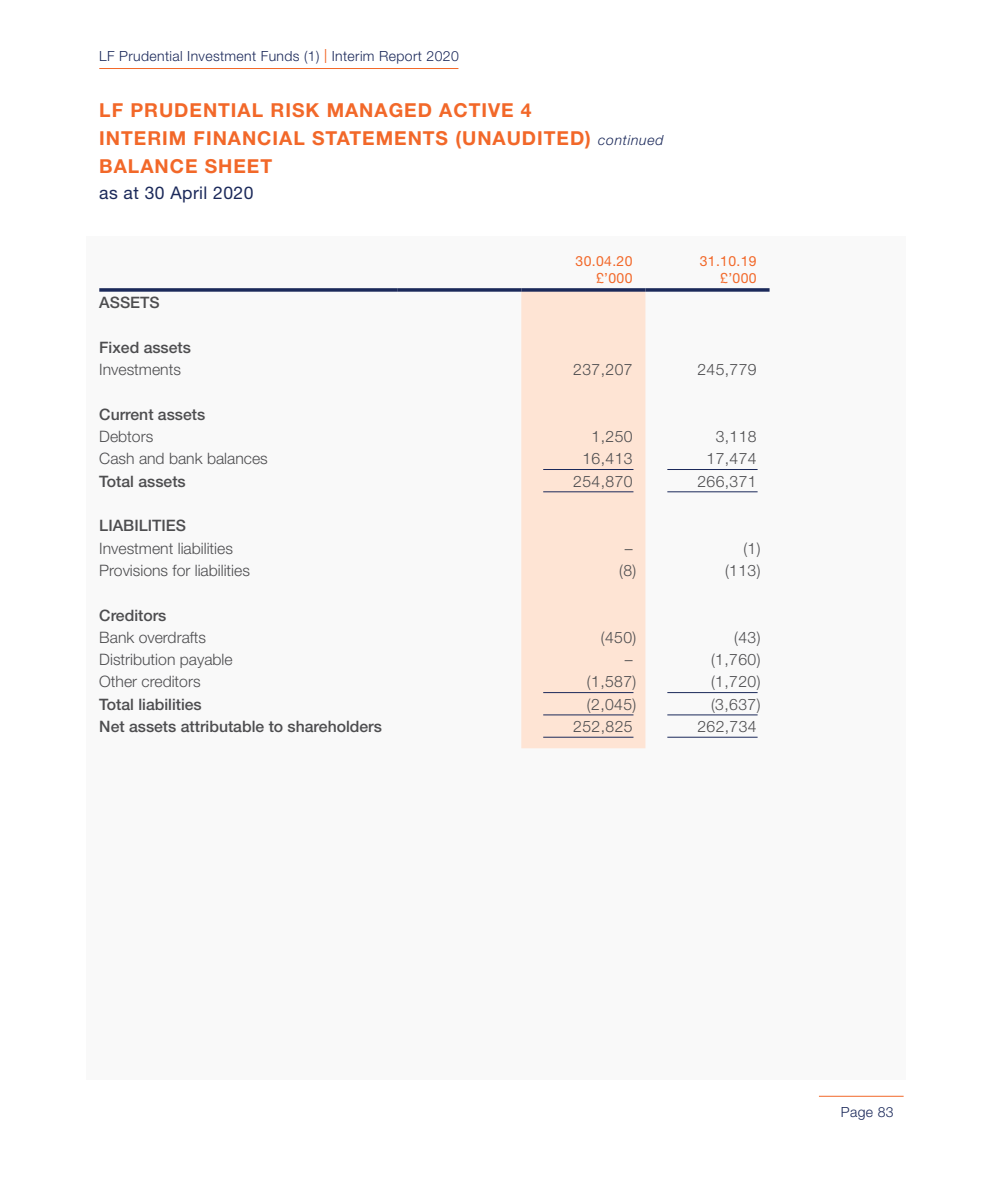
<style>
.page{position:relative;width:993px;height:1191px;background:#fff}
.page>*{position:absolute;margin:0;border:0;box-sizing:border-box;transform-origin:0 0}
.t1{font:700 19.25px/28px "Helvetica Neue";letter-spacing:.05em;color:#f26829}
.t2{font:17.5px "Helvetica Neue";letter-spacing:.025em;color:#1b295a}
.t3{font:300 15.75px "Helvetica Neue";color:#4d4d4f}
.t4{font:500 15.75px "Helvetica Neue";color:#4d4d4f}
.t5{font:300 14px "Helvetica Neue";letter-spacing:.025em;color:#1b295a}
.t6{font:14px/16.8px "Helvetica Neue";letter-spacing:.025em;color:#f26829;text-align:right}
.s1{font-weight:400;color:#f26829}
.s2{font-weight:300;font-style:italic;font-size:14px;color:#1b295a}
</style>
<div class="page">
<hr style="left:99px;top:68px;width:359px;height:1px;background:#f26829">
<hr style="left:818px;top:1095px;width:85px;height:1px;background:#f26829">
<div style="left:87px;top:236px;width:818px;height:843px;background:#f9f9f9"></div>
<div style="left:521px;top:292px;width:124px;height:456px;background:#fee4d4"></div>
<svg style="left:99px;top:288px;width:298px;height:4px"></svg>
<svg style="left:397px;top:288px;width:124px;height:4px"></svg>
<svg style="left:521px;top:288px;width:124px;height:4px"></svg>
<svg style="left:645px;top:288px;width:124px;height:4px"></svg>
<hr style="left:543px;top:469px;width:90px;height:1px;background:#1b295a">
<hr style="left:667px;top:469px;width:90px;height:1px;background:#1b295a">
<hr style="left:543px;top:491px;width:90px;height:1px;background:#1b295a">
<hr style="left:667px;top:491px;width:90px;height:1px;background:#1b295a">
<hr style="left:543px;top:692px;width:90px;height:1px;background:#1b295a">
<hr style="left:667px;top:692px;width:90px;height:1px;background:#1b295a">
<hr style="left:543px;top:714px;width:90px;height:1px;background:#1b295a">
<hr style="left:667px;top:714px;width:90px;height:1px;background:#1b295a">
<hr style="left:543px;top:737px;width:90px;height:1px;background:#1b295a">
<hr style="left:667px;top:737px;width:90px;height:1px;background:#1b295a">
<p class="t5" style="left:99px;top:47px;width:361px">LF Prudential Investment Funds (1) <span class="s1">|</span> Interim Report 2020</p>
<p class="t1" style="left:99px;top:95px;width:565px">LF PRUDENTIAL RISK MANAGED ACTIVE 4<br>INTERIM FINANCIAL STATEMENTS (UNAUDITED) <span class="s2">continued<br></span>BALANCE SHEET</p>
<p class="t2" style="left:99px;top:182px;width:156px">as at 30 April 2020</p>
<p class="t6" style="left:575px;top:252px;width:58px">30.04.20 £’000</p>
<p class="t6" style="left:699px;top:252px;width:58px">31.10.19 £’000</p>
<p class="t4" style="left:99px;top:293px;width:62px">ASSETS</p>
<p class="t4" style="left:99px;top:338px;width:93px">Fixed assets</p>
<p class="t3" style="left:99px;top:360px;width:83px">Investments</p>
<p class="t3" style="left:573px;top:360px;width:61px">237,207</p>
<p class="t3" style="left:697px;top:360px;width:61px">245,779</p>
<p class="t4" style="left:99px;top:405px;width:107px">Current assets</p>
<p class="t3" style="left:99px;top:427px;width:55px">Debtors</p>
<p class="t3" style="left:591px;top:427px;width:42px">1,250</p>
<p class="t3" style="left:715px;top:427px;width:42px">3,118</p>
<p class="t3" style="left:99px;top:449px;width:170px">Cash and bank balances</p>
<p class="t3" style="left:582px;top:449px;width:52px">16,413</p>
<p class="t3" style="left:706px;top:449px;width:52px">17,474</p>
<p class="t4" style="left:99px;top:471px;width:88px">Total assets</p>
<p class="t3" style="left:573px;top:471px;width:61px">254,870</p>
<p class="t3" style="left:697px;top:471px;width:61px">266,371</p>
<p class="t4" style="left:99px;top:516px;width:88px">LIABILITIES</p>
<p class="t3" style="left:99px;top:538px;width:135px">Investment liabilities</p>
<p class="t3" style="left:624px;top:538px;width:9px">–</p>
<p class="t3" style="left:743px;top:538px;width:19px">(1)</p>
<p class="t3" style="left:99px;top:560px;width:152px">Provisions for liabilities</p>
<p class="t3" style="left:619px;top:560px;width:19px">(8)</p>
<p class="t3" style="left:724px;top:560px;width:37px">(113)</p>
<p class="t4" style="left:99px;top:605px;width:69px">Creditors</p>
<p class="t3" style="left:99px;top:627px;width:108px">Bank overdrafts</p>
<p class="t3" style="left:600px;top:627px;width:37px">(450)</p>
<p class="t3" style="left:734px;top:627px;width:28px">(43)</p>
<p class="t3" style="left:99px;top:650px;width:135px">Distribution payable</p>
<p class="t3" style="left:624px;top:650px;width:9px">–</p>
<p class="t3" style="left:710px;top:650px;width:51px">(1,760)</p>
<p class="t3" style="left:99px;top:672px;width:103px">Other creditors</p>
<p class="t3" style="left:586px;top:672px;width:51px">(1,587)</p>
<p class="t3" style="left:710px;top:672px;width:51px">(1,720)</p>
<p class="t4" style="left:99px;top:694px;width:104px">Total liabilities</p>
<p class="t3" style="left:586px;top:694px;width:51px">(2,045)</p>
<p class="t3" style="left:710px;top:694px;width:51px">(3,637)</p>
<p class="t4" style="left:99px;top:717px;width:284px">Net assets attributable to shareholders</p>
<p class="t3" style="left:573px;top:717px;width:61px">252,825</p>
<p class="t3" style="left:697px;top:717px;width:61px">262,734</p>
<p class="t5" style="left:840px;top:1103px;width:54px">Page 83</p>
</div>
